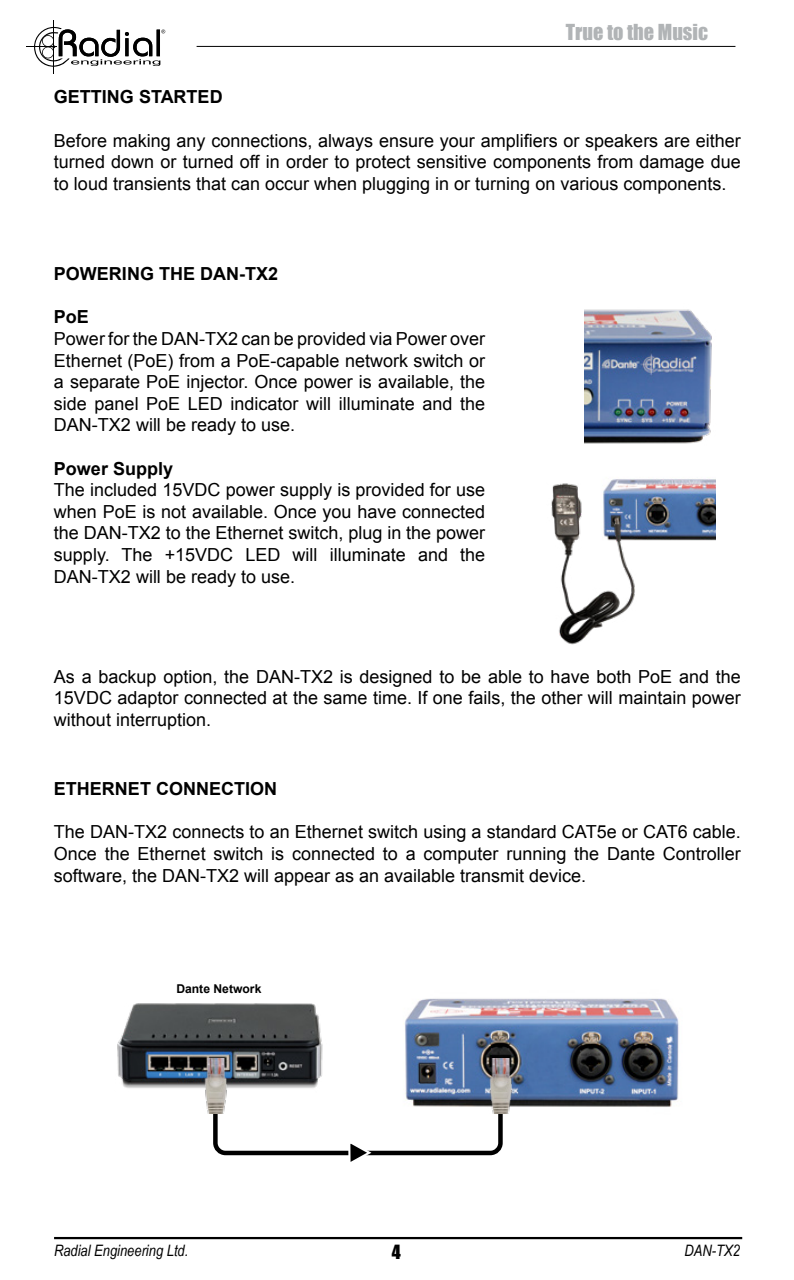
<style>
.page{position:relative;width:794px;height:1280px;background:#fff}
.page>*{position:absolute;margin:0;border:0;box-sizing:border-box;transform-origin:0 0}
.t1{font:20.25px "Impact";color:#b1b4b6}
.t2{font:18px/21.6px "Arial";color:#000;text-align:justify}
.t3{font:700 18px "Arial";color:#000}
.t4{font:18px "Impact";color:#000}
.t5{font:italic 15.75px "Arial Narrow";color:#000}
.t6{font:700 12.15px "Arial";color:#000}
</style>
<div class="page">
<hr style="left:54px;top:1237px;width:688px;height:2px;background:#000">
<hr style="left:197px;top:46px;width:538px;height:1px;background:#000">
<hr style="left:26px;top:46px;width:31px;height:1px;background:#000">
<hr style="left:53px;top:20px;width:1px;height:53px;background:#000">
<svg style="left:34px;top:27px;width:131px;height:40px"></svg>
<img style="left:610px;top:479px;width:105px;height:62px">
<img style="left:403px;top:998px;width:276px;height:109px">
<img style="left:117px;top:1003px;width:206px;height:85px">
<img style="left:585px;top:309px;width:127px;height:135px">
<img style="left:202px;top:1059px;width:27px;height:55px">
<img style="left:487px;top:1059px;width:28px;height:55px">
<svg style="left:211px;top:1079px;width:294px;height:83px"></svg>
<img style="left:551px;top:482px;width:103px;height:163px">
<p class="t1" style="left:566px;top:17px;width:144px">True to the Music</p>
<p class="t3" style="left:54px;top:85px;width:170px">GETTING STARTED</p>
<p class="t2" style="left:54px;top:130px;width:688px">Before making any connections, always ensure your amplifiers or speakers are either turned down or turned off in order to protect sensitive components from damage due to loud transients that can occur when plugging in or turning on various components.</p>
<p class="t3" style="left:54px;top:262px;width:226px">POWERING THE DAN-TX2</p>
<p class="t3" style="left:54px;top:305px;width:37px">PoE</p>
<p class="t2" style="left:54px;top:328px;width:433px">Power for the DAN-TX2 can be provided via Power over Ethernet (PoE) from a PoE-capable network switch or a separate PoE injector. Once power is available, the side panel PoE LED indicator will illuminate and the DAN-TX2 will be ready to use.</p>
<p class="t3" style="left:54px;top:456px;width:121px">Power Supply</p>
<p class="t2" style="left:54px;top:479px;width:433px">The included 15VDC power supply is provided for use when PoE is not available. Once you have connected the DAN-TX2 to the Ethernet switch, plug in the power supply. The +15VDC LED will illuminate and the DAN-TX2 will be ready to use.</p>
<p class="t2" style="left:54px;top:666px;width:688px">As a backup option, the DAN-TX2 is designed to be able to have both PoE and the 15VDC adaptor connected at the same time. If one fails, the other will maintain power without interruption.</p>
<p class="t3" style="left:54px;top:777px;width:225px">ETHERNET CONNECTION</p>
<p class="t2" style="left:54px;top:821px;width:688px">The DAN-TX2 connects to an Ethernet switch using a standard CAT5e or CAT6 cable.<br>Once the Ethernet switch is connected to a computer running the Dante Controller software, the DAN-TX2 will appear as an available transmit device.</p>
<p class="t6" style="left:176px;top:980px;width:87px">Dante Network</p>
<p class="t4" style="left:392px;top:1237px;width:10px">4</p>
<p class="t5" style="left:54px;top:1239px;width:136px">Radial Engineering Ltd.</p>
<p class="t5" style="left:684px;top:1239px;width:57px">DAN-TX2</p>
</div>
